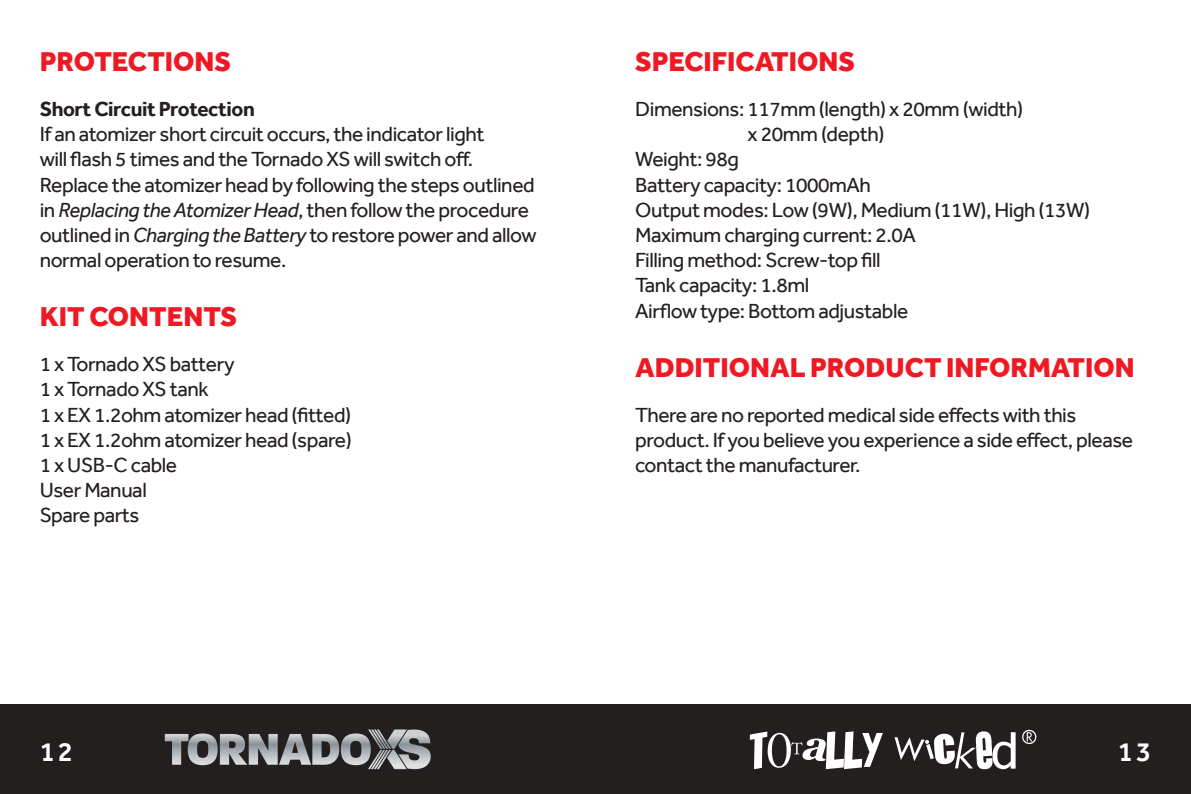
<style>
.page{position:relative;width:1191px;height:794px;background:#fff}
.page>*{position:absolute;margin:0;border:0;box-sizing:border-box;transform-origin:0 0}
.t1{font:800 28px "Effra";color:#ef1923}
.t2{font:500 28px "Effra";color:#fff}
.t3{font:21px/25.2px "Effra";letter-spacing:-.02em;color:#241f1f}
.t4{font:700 21px "Effra";letter-spacing:-.02em;color:#241f1f}
.s1{font-style:italic}
</style>
<div class="page">
<div style="left:0;top:704px;width:595px;height:90px;background:#241f1f"></div>
<div style="left:595px;top:704px;width:596px;height:90px;background:#241f1f"></div>
<svg style="left:165px;top:729px;width:266px;height:40px"></svg>
<svg style="left:749px;top:731px;width:134px;height:38px"></svg>
<svg style="left:894px;top:731px;width:121px;height:38px"></svg>
<svg style="left:1022px;top:729px;width:14px;height:15px"></svg>
<h1 class="t1" style="left:40px;top:44px;width:193px">PROTECTIONS</h1>
<p class="t4" style="left:40px;top:96px;width:217px">Short Circuit Protection</p>
<p class="t3" style="left:40px;top:121px;width:498px">If an atomizer short circuit occurs, the indicator light<br>will flash 5 times and the Tornado XS will switch off.<br>Replace the atomizer head by following the steps outlined in <span class="s1">Replacing the Atomizer Head</span>, then follow the procedure outlined in <span class="s1">Charging the Battery</span> to restore power and allow normal operation to resume.</p>
<h1 class="t1" style="left:40px;top:299px;width:199px">KIT CONTENTS</h1>
<p class="t3" style="left:40px;top:351px;width:313px">1 x Tornado XS battery<br>1 x Tornado XS tank<br>1 x EX 1.2ohm atomizer head (fitted)<br>1 x EX 1.2ohm atomizer head (spare)<br>1 x USB-C cable<br>User Manual<br>Spare parts</p>
<h1 class="t1" style="left:635px;top:44px;width:221px">SPECIFICATIONS</h1>
<p class="t3" style="left:635px;top:96px;width:389px">Dimensions: 117mm (length) x 20mm (width)</p>
<p class="t3" style="left:747px;top:121px;width:139px">x 20mm (depth)</p>
<p class="t3" style="left:635px;top:147px;width:105px">Weight: 98g</p>
<p class="t3" style="left:635px;top:172px;width:237px">Battery capacity: 1000mAh</p>
<p class="t3" style="left:635px;top:197px;width:457px">Output modes: Low (9W), Medium (11W), High (13W)</p>
<p class="t3" style="left:635px;top:222px;width:282px">Maximum charging current: 2.0A</p>
<p class="t3" style="left:635px;top:247px;width:247px">Filling method: Screw-top fill</p>
<p class="t3" style="left:635px;top:273px;width:176px">Tank capacity: 1.8ml</p>
<p class="t3" style="left:635px;top:298px;width:275px">Airflow type: Bottom adjustable</p>
<h1 class="t1" style="left:635px;top:350px;width:501px">ADDITIONAL PRODUCT INFORMATION</h1>
<p class="t3" style="left:635px;top:402px;width:499px">There are no reported medical side effects with this product. If you believe you experience a side effect, please contact the manufacturer.</p>
<h1 class="t2" style="left:40px;top:734px;width:35px">12</h1>
<h1 class="t2" style="left:1118px;top:734px;width:35px">13</h1>
</div>
